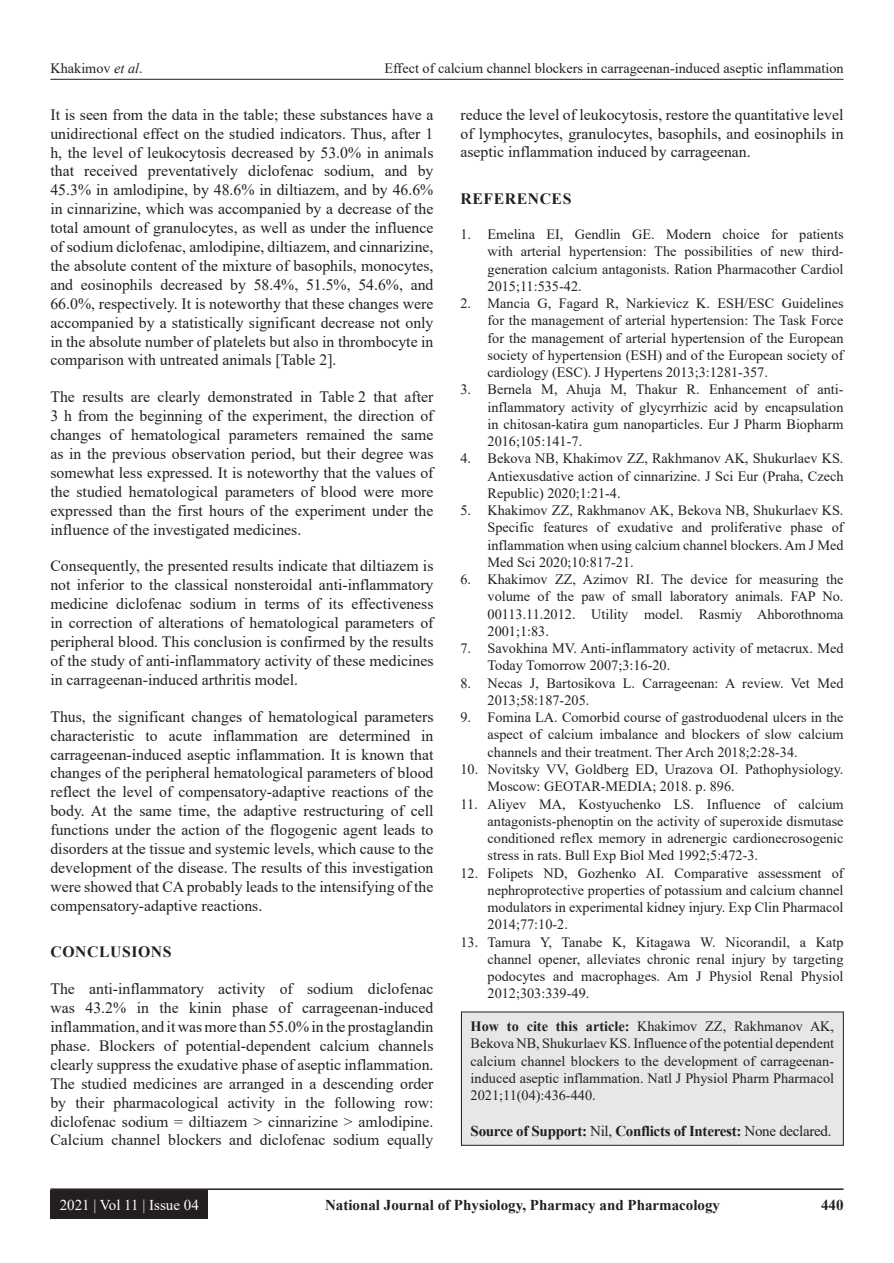
<style>
.page{position:relative;width:894px;height:1263px;background:#fff}
.page>*{position:absolute;margin:0;border:0;box-sizing:border-box;transform-origin:0 0}
.TX{font:15.75px/18.9px "Times New Roman";color:#231f20;text-align:justify}
.t1{font:700 15.75px "Times New Roman";letter-spacing:.035em;color:#231f20}
.SRC{font:700 15px "Times New Roman";color:#231f20}
.SRC-2{font:700 15px "Times New Roman";letter-spacing:-.02em;color:#231f20}
.t2{font:15px "Times New Roman";color:#fff}
.REF{font:14.25px/17.2px "Times New Roman";color:#231f20;text-align:justify}
.HTC{font:14.25px/17.2px "Times New Roman";color:#231f20;text-align:justify}
.s1{font-style:italic}
.s2{font-weight:700}
.s3{font-weight:400}
</style>
<div class="page">
<hr style="left:50px;top:79px;width:793px;height:1px;background:#231f20">
<hr style="left:50px;top:1188px;width:793px;height:1px;background:#231f20">
<div style="left:50px;top:1190px;width:158px;height:28px;background:#231f20"></div>
<div style="left:461px;top:1012px;width:382px;height:133px;background:#e6e7e9"></div>
<p class="REF" style="left:50px;top:59px;width:94px">Khakimov <span class="s1">et al</span>.</p>
<p class="REF" style="left:384px;top:59px;width:460px">Effect of calcium channel blockers in carrageenan-induced aseptic inflammation</p>
<p class="TX" style="left:50px;top:104px;width:384px">It is seen from the data in the table; these substances have a unidirectional effect on the studied indicators. Thus, after 1 h, the level of leukocytosis decreased by 53.0% in animals that received preventatively diclofenac sodium, and by 45.3% in amlodipine, by 48.6% in diltiazem, and by 46.6% in cinnarizine, which was accompanied by a decrease of the total amount of granulocytes, as well as under the influence of sodium diclofenac, amlodipine, diltiazem, and cinnarizine, the absolute content of the mixture of basophils, monocytes, and eosinophils decreased by 58.4%, 51.5%, 54.6%, and 66.0%, respectively. It is noteworthy that these changes were accompanied by a statistically significant decrease not only in the absolute number of platelets but also in thrombocyte in comparison with untreated animals [Table 2].</p>
<p class="TX" style="left:50px;top:387px;width:384px">The results are clearly demonstrated in Table 2 that after 3 h from the beginning of the experiment, the direction of changes of hematological parameters remained the same as in the previous observation period, but their degree was somewhat less expressed. It is noteworthy that the values of the studied hematological parameters of blood were more expressed than the first hours of the experiment under the influence of the investigated medicines.</p>
<p class="TX" style="left:50px;top:556px;width:384px">Consequently, the presented results indicate that diltiazem is not inferior to the classical nonsteroidal anti-inflammatory medicine diclofenac sodium in terms of its effectiveness in correction of alterations of hematological parameters of peripheral blood. This conclusion is confirmed by the results of the study of anti-inflammatory activity of these medicines in carrageenan-induced arthritis model.</p>
<p class="TX" style="left:50px;top:706px;width:384px">Thus, the significant changes of hematological parameters characteristic to acute inflammation are determined in carrageenan-induced aseptic inflammation. It is known that changes of the peripheral hematological parameters of blood reflect the level of compensatory-adaptive reactions of the body. At the same time, the adaptive restructuring of cell functions under the action of the flogogenic agent leads to disorders at the tissue and systemic levels, which cause to the development of the disease. The results of this investigation were showed that CA probably leads to the intensifying of the compensatory-adaptive reactions.</p>
<h1 class="t1" style="left:50px;top:940px;width:123px">CONCLUSIONS</h1>
<p class="TX" style="left:50px;top:979px;width:384px">The anti-inflammatory activity of sodium diclofenac was 43.2% in the kinin phase of carrageenan-induced inflammation, and it was more than 55.0% in the prostaglandin phase. Blockers of potential-dependent calcium channels clearly suppress the exudative phase of aseptic inflammation.<br>The studied medicines are arranged in a descending order by their pharmacological activity in the following row: diclofenac sodium = diltiazem &gt; cinnarizine &gt; amlodipine.<br>Calcium channel blockers and diclofenac sodium equally</p>
<p class="TX" style="left:460px;top:105px;width:384px">reduce the level of leukocytosis, restore the quantitative level of lymphocytes, granulocytes, basophils, and eosinophils in aseptic inflammation induced by carrageenan.</p>
<h1 class="t1" style="left:460px;top:187px;width:112px">REFERENCES</h1>
<p class="REF" style="left:487px;top:225px;width:357px;text-indent:-27px">1. Emelina EI, Gendlin GE. Modern choice for patients with arterial hypertension: The possibilities of new third&shy;generation calcium antagonists. Ration Pharmacother Cardiol 2015;11:535-42.</p>
<p class="REF" style="left:487px;top:294px;width:357px;text-indent:-27px">2. Mancia G, Fagard R, Narkievicz K. ESH/ESC Guidelines for the management of arterial hypertension: The Task Force for the management of arterial hypertension of the European society of hypertension (ESH) and of the European society of cardiology (ESC). J Hypertens 2013;3:1281-357.</p>
<p class="REF" style="left:487px;top:380px;width:357px;text-indent:-27px">3. Bernela M, Ahuja M, Thakur R. Enhancement of anti&shy;inflammatory activity of glycyrrhizic acid by encapsulation in chitosan-katira gum nanoparticles. Eur J Pharm Biopharm 2016;105:141-7.</p>
<p class="REF" style="left:487px;top:449px;width:357px;text-indent:-27px">4. Bekova NB, Khakimov ZZ, Rakhmanov AK, Shukurlaev KS.<br>Antiexusdative action of cinnarizine. J Sci Eur (Praha, Czech Republic) 2020;1:21-4.</p>
<p class="REF" style="left:487px;top:501px;width:357px;text-indent:-27px">5. Khakimov ZZ, Rakhmanov AK, Bekova NB, Shukurlaev KS.<br>Specific features of exudative and proliferative phase of inflammation when using calcium channel blockers. Am J Med Med Sci 2020;10:817-21.</p>
<p class="REF" style="left:487px;top:570px;width:357px;text-indent:-27px">6. Khakimov ZZ, Azimov RI. The device for measuring the volume of the paw of small laboratory animals. FAP No.<br>00113.11.2012. Utility model. Rasmiy Ahborothnoma 2001;1:83.</p>
<p class="REF" style="left:487px;top:639px;width:357px;text-indent:-27px">7. Savokhina MV. Anti-inflammatory activity of metacrux. Med<br>Today Tomorrow 2007;3:16-20.</p>
<p class="REF" style="left:487px;top:674px;width:357px;text-indent:-27px">8. Necas J, Bartosikova L. Carrageenan: A review. Vet Med<br>2013;58:187-205.</p>
<p class="REF" style="left:487px;top:708px;width:357px;text-indent:-27px">9. Fomina LA. Comorbid course of gastroduodenal ulcers in the aspect of calcium imbalance and blockers of slow calcium channels and their treatment. Ther Arch 2018;2:28-34.</p>
<p class="REF" style="left:487px;top:760px;width:357px;text-indent:-27px">10. Novitsky VV, Goldberg ED, Urazova OI. Pathophysiology.<br>Moscow: GEOTAR-MEDIA; 2018. p. 896.</p>
<p class="REF" style="left:487px;top:794px;width:357px;text-indent:-27px">11. Aliyev MA, Kostyuchenko LS. Influence of calcium antagonists-phenoptin on the activity of superoxide dismutase conditioned reflex memory in adrenergic cardionecrosogenic stress in rats. Bull Exp Biol Med 1992;5:472-3.</p>
<p class="REF" style="left:487px;top:863px;width:357px;text-indent:-27px">12. Folipets ND, Gozhenko AI. Comparative assessment of nephroprotective properties of potassium and calcium channel modulators in experimental kidney injury. Exp Clin Pharmacol 2014;77:10-2.</p>
<p class="REF" style="left:487px;top:932px;width:357px;text-indent:-27px">13. Tamura Y, Tanabe K, Kitagawa W. Nicorandil, a Katp channel opener, alleviates chronic renal injury by targeting podocytes and macrophages. Am J Physiol Renal Physiol 2012;303:339-49.</p>
<p class="HTC" style="left:470px;top:1017px;width:365px"><span class="s2">How to cite this article:</span> Khakimov ZZ, Rakhmanov AK, Bekova NB, Shukurlaev KS. Influence of the potential dependent calcium channel blockers to the development of carrageenan&shy;induced aseptic inflammation. Natl J Physiol Pharm Pharmacol 2021;11(04):436-440.</p>
<p class="SRC-2" style="left:470px;top:1120px;width:362px">Source of Support: <span class="s3">Nil,</span> Conflicts of Interest: <span class="s3">None declared.</span></p>
<p class="t2" style="left:60px;top:1193px;width:141px">2021 | Vol 11 | Issue 04</p>
<p class="SRC" style="left:325px;top:1194px;width:396px">National Journal of Physiology, Pharmacy and Pharmacology</p>
<p class="SRC" style="left:820px;top:1194px;width:24px">440</p>
</div>
